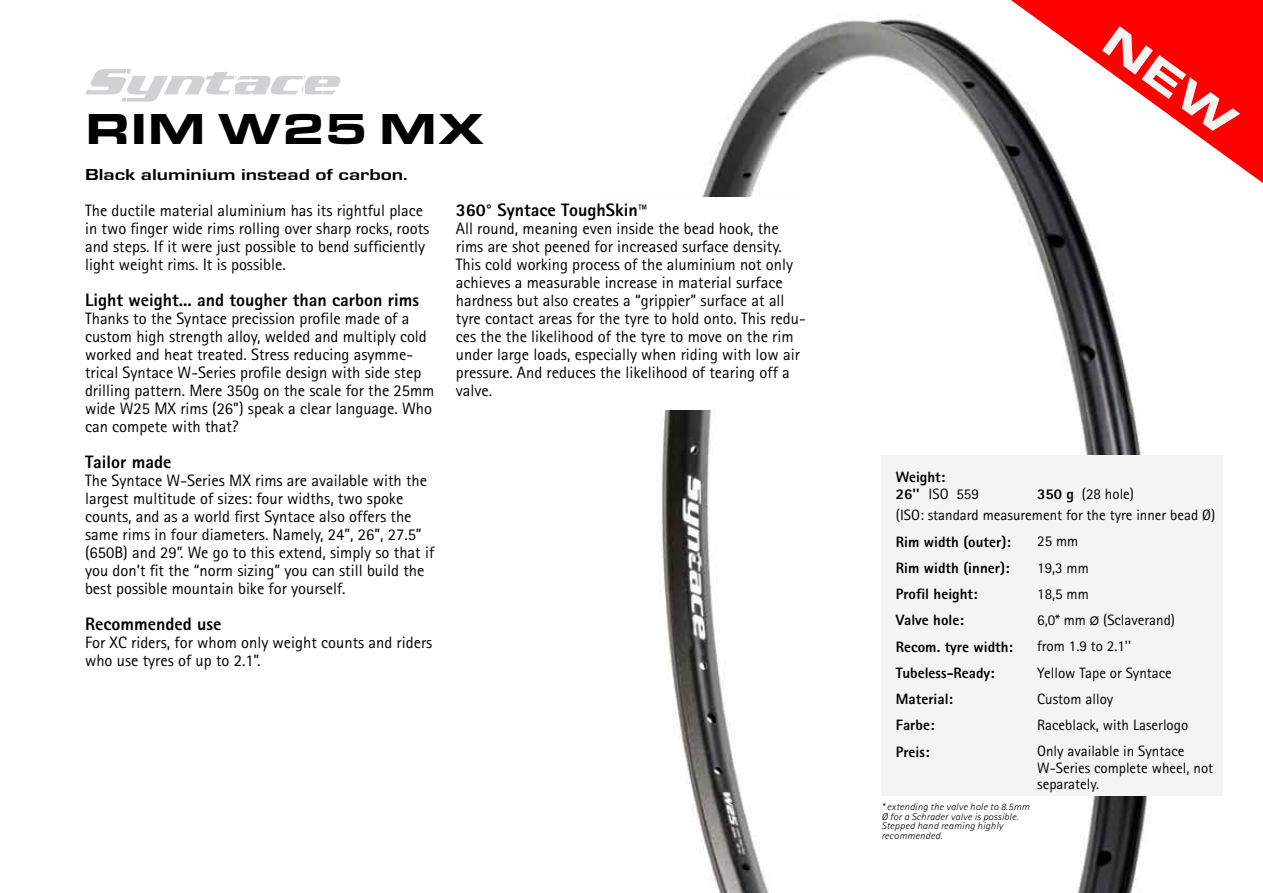
<style>
.page{position:relative;width:1263px;height:893px;background:#fff}
.page>*{position:absolute;margin:0;border:0;box-sizing:border-box;transform-origin:0 0}
.t1{font:45px "Eurostile T Blac Exte";color:#000}
.t2{font:800 18px "Rotis Sans Serif";color:#000}
.t3{font:16.5px/18px "Rotis Sans Serif";color:#000}
.t4{font:700 16.5px "Eurostile T";color:#000;scale:1.3 1}
.t5{font:15px/16.5px "Rotis Sans Serif";color:#000}
.t6{font:800 15px/16.5px "Rotis Sans Serif";color:#000}
.t7{font:italic 300 9.75px/9.8px "Rotis Sans Serif";letter-spacing:.01em;color:#000;scale:1.1 1}
.s1{font-weight:400;font-size:16.5px}
.s2{font-weight:400}
.s3{font-weight:800}
.s4{font-family:"Arial";font-size:12px}
</style>
<div class="page">
<img style="left:661px;top:19px;width:562px;height:874px">
<svg style="left:1011px;top:0;width:252px;height:183px"></svg>
<svg style="left:85px;top:69px;width:256px;height:33px"></svg>
<div style="left:456px;top:197px;width:350px;height:213px;background:#fff"></div>
<div style="left:881px;top:455px;width:342px;height:340px;background:#f4f4f5"></div>
<svg style="left:1102px;top:26px;width:138px;height:112px"></svg>
<h1 class="t1" style="left:85px;top:103px;width:401px">RIM W25 MX</h1>
<p class="t4" style="left:85px;top:166px;width:250px">Black aluminium instead of carbon.</p>
<p class="t3" style="left:85px;top:201px;width:346px">The ductile material aluminium has its rightful place in two finger wide rims rolling over sharp rocks, roots and steps. If it were just possible to bend sufficiently light weight rims. It is possible.</p>
<p class="t2" style="left:85px;top:288px;width:335px">Light weight... and tougher than carbon rims</p>
<p class="t3" style="left:85px;top:309px;width:351px">Thanks to the Syntace precission profile made of a custom high strength alloy, welded and multiply cold worked and heat treated. Stress reducing asymme&shy;trical Syntace W-Series profile design with side step drilling pattern. Mere 350g on the scale for the 25mm wide W25 MX rims (26”) speak a clear language. Who can compete with that?</p>
<p class="t2" style="left:85px;top:450px;width:88px">Tailor made</p>
<p class="t3" style="left:85px;top:471px;width:351px">The Syntace W-Series MX rims are available with the largest multitude of sizes: four widths, two spoke counts, and as a world first Syntace also offers the same rims in four diameters. Namely, 24”, 26”, 27.5” (650B) and 29”. We go to this extend, simply so that if you don’t fit the “norm sizing” you can still build the best possible mountain bike for yourself.</p>
<p class="t2" style="left:85px;top:612px;width:138px">Recommended use</p>
<p class="t3" style="left:85px;top:633px;width:349px">For XC riders, for whom only weight counts and riders who use tyres of up to 2.1”.</p>
<p class="t2" style="left:456px;top:198px;width:194px">360° Syntace ToughSkin<span class="s1">™</span></p>
<p class="t3" style="left:456px;top:219px;width:351px">All round, meaning even inside the bead hook, the rims are shot peened for increased surface density.<br>This cold working process of the aluminium not only achieves a measurable increase in material surface hardness but also creates a “grippier” surface at all tyre contact areas for the tyre to hold onto. This redu&shy;ces the the likelihood of the tyre to move on the rim under large loads, especially when riding with low air pressure. And reduces the likelihood of tearing off a valve.</p>
<p class="t6" style="left:896px;top:469px;width:85px">Weight:<br>26'' <span class="s2">ISO 559</span></p>
<p class="t5" style="left:896px;top:483px;width:321px;line-height:21.6px;text-indent:141px"><span class="s3">350 g</span> (28 hole)<br>(ISO: standard measurement for the tyre inner bead Ø)</p>
<p class="t6" style="left:896px;top:533px;width:116px">Rim width (outer):</p>
<p class="t5" style="left:1037px;top:533px;width:43px">25 mm</p>
<p class="t6" style="left:896px;top:559px;width:115px">Rim width (inner):</p>
<p class="t5" style="left:1037px;top:559px;width:53px">19,3 mm</p>
<p class="t6" style="left:896px;top:586px;width:83px">Profil height:</p>
<p class="t5" style="left:1037px;top:585px;width:53px">18,5 mm</p>
<p class="t6" style="left:896px;top:612px;width:70px">Valve hole:</p>
<p class="t5" style="left:1037px;top:612px;width:139px">6,0* mm <span class="s4">Ø</span> (Sclaverand)</p>
<p class="t6" style="left:896px;top:638px;width:119px">Recom. tyre width:</p>
<p class="t5" style="left:1037px;top:638px;width:95px">from 1.9 to 2.1''</p>
<p class="t6" style="left:896px;top:664px;width:100px">Tubeless-Ready:</p>
<p class="t5" style="left:1037px;top:664px;width:136px">Yellow Tape or Syntace</p>
<p class="t6" style="left:896px;top:691px;width:59px">Material:</p>
<p class="t5" style="left:1037px;top:690px;width:78px">Custom alloy</p>
<p class="t6" style="left:896px;top:717px;width:40px">Farbe:</p>
<p class="t5" style="left:1037px;top:717px;width:153px">Raceblack, with Laserlogo</p>
<p class="t6" style="left:896px;top:743px;width:35px">Preis:</p>
<p class="t5" style="left:1037px;top:743px;width:178px">Only available in Syntace<br>W-Series complete wheel, not separately.</p>
<p class="t7" style="left:881px;top:802px;width:136px">* extending the valve hole to 8.5mm<br>Ø for a Schrader valve is possible.<br>Stepped hand reaming highly recommended.</p>
</div>
